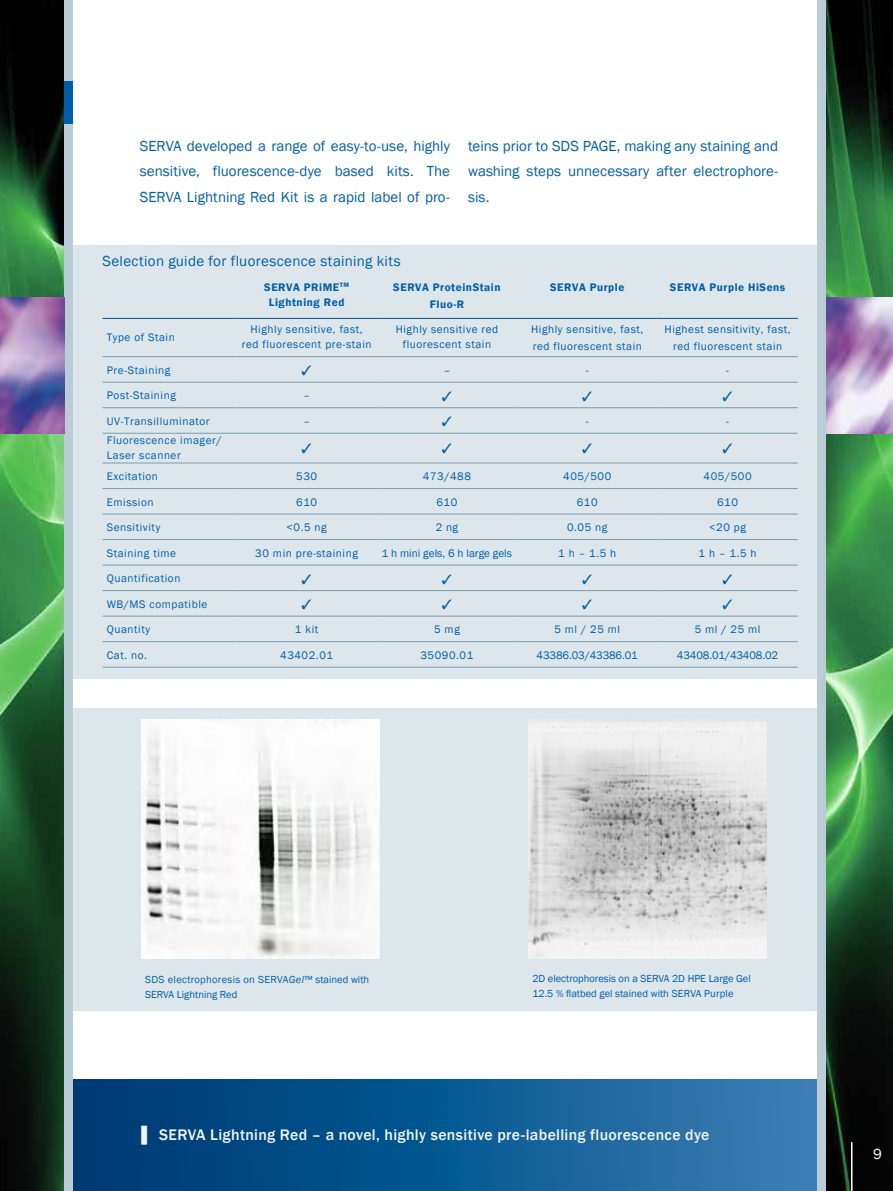
<style>
.page{position:relative;width:893px;height:1191px;background:#fff}
.page>*{position:absolute;margin:0;border:0;box-sizing:border-box;transform-origin:0 0}
.t1{font:500 15.75px "Franklin Gothic";letter-spacing:.02em;color:#f1f5f7}
.t2{font:15px/25.5px "Franklin Gothic";letter-spacing:.005em;color:#005ea8;text-align:justify}
.t3{font:15px "Franklin Gothic";color:#fff}
.t4{font:11.25px/15px "Franklin Gothic";letter-spacing:.05em;color:#005ea8;text-align:center}
.t5{font:600 11.25px/15px "Franklin Gothic";letter-spacing:.05em;color:#005ea8;text-align:center}
.t6{font:11.25px "Franklin Gothic";letter-spacing:-.01em;color:#005ea8}
.t7{font:11.25px "Franklin Gothic";color:#005ea8}
.t8{font:10.5px/15px "Franklin Gothic";color:#005ea8}
.s1{font-style:italic}
.s2{font-weight:400}
</style>
<div class="page">
<svg style="left:73px;top:1079px;width:744px;height:112px;background:#115a92"></svg>
<div style="left:69px;top:245px;width:785px;height:433px;background:#dce6eb"></div>
<div style="left:54px;top:708px;width:785px;height:302px;background:#dce6eb"></div>
<img style="left:826px;top:0;width:67px;height:1191px">
<img style="left:0;top:0;width:64px;height:1191px">
<div style="left:64px;top:0;width:9px;height:1191px;background:#bacdd7"></div>
<div style="left:817px;top:0;width:9px;height:1191px;background:#bacdd7"></div>
<div style="left:64px;top:81px;width:9px;height:42px;background:#005ea8"></div>
<hr style="left:851px;top:1142px;width:1px;height:49px;background:#fff">
<hr style="left:103px;top:318px;width:133px;height:1px;background:#00519e">
<hr style="left:236px;top:318px;width:141px;height:1px;background:#00519e">
<hr style="left:377px;top:318px;width:140px;height:1px;background:#00519e">
<hr style="left:517px;top:318px;width:140px;height:1px;background:#00519e">
<hr style="left:657px;top:318px;width:141px;height:1px;background:#00519e">
<hr style="left:103px;top:356px;width:133px;height:1px;background:#7a9dad">
<hr style="left:236px;top:356px;width:141px;height:1px;background:#7a9dad">
<hr style="left:377px;top:356px;width:140px;height:1px;background:#7a9dad">
<hr style="left:517px;top:356px;width:140px;height:1px;background:#7a9dad">
<hr style="left:657px;top:356px;width:141px;height:1px;background:#7a9dad">
<hr style="left:103px;top:382px;width:133px;height:1px;background:#7a9dad">
<hr style="left:236px;top:382px;width:141px;height:1px;background:#7a9dad">
<hr style="left:377px;top:382px;width:140px;height:1px;background:#7a9dad">
<hr style="left:517px;top:382px;width:140px;height:1px;background:#7a9dad">
<hr style="left:657px;top:382px;width:141px;height:1px;background:#7a9dad">
<hr style="left:103px;top:407px;width:133px;height:1px;background:#7a9dad">
<hr style="left:236px;top:407px;width:141px;height:1px;background:#7a9dad">
<hr style="left:377px;top:407px;width:140px;height:1px;background:#7a9dad">
<hr style="left:517px;top:407px;width:140px;height:1px;background:#7a9dad">
<hr style="left:657px;top:407px;width:141px;height:1px;background:#7a9dad">
<hr style="left:103px;top:433px;width:133px;height:1px;background:#7a9dad">
<hr style="left:236px;top:433px;width:141px;height:1px;background:#7a9dad">
<hr style="left:377px;top:433px;width:140px;height:1px;background:#7a9dad">
<hr style="left:517px;top:433px;width:140px;height:1px;background:#7a9dad">
<hr style="left:657px;top:433px;width:141px;height:1px;background:#7a9dad">
<hr style="left:103px;top:462px;width:133px;height:1px;background:#7a9dad">
<hr style="left:236px;top:462px;width:141px;height:1px;background:#7a9dad">
<hr style="left:377px;top:462px;width:140px;height:1px;background:#7a9dad">
<hr style="left:517px;top:462px;width:140px;height:1px;background:#7a9dad">
<hr style="left:657px;top:462px;width:141px;height:1px;background:#7a9dad">
<hr style="left:103px;top:488px;width:133px;height:1px;background:#7a9dad">
<hr style="left:236px;top:488px;width:141px;height:1px;background:#7a9dad">
<hr style="left:377px;top:488px;width:140px;height:1px;background:#7a9dad">
<hr style="left:517px;top:488px;width:140px;height:1px;background:#7a9dad">
<hr style="left:657px;top:488px;width:141px;height:1px;background:#7a9dad">
<hr style="left:103px;top:513px;width:133px;height:1px;background:#7a9dad">
<hr style="left:236px;top:513px;width:141px;height:1px;background:#7a9dad">
<hr style="left:377px;top:513px;width:140px;height:1px;background:#7a9dad">
<hr style="left:517px;top:513px;width:140px;height:1px;background:#7a9dad">
<hr style="left:657px;top:513px;width:141px;height:1px;background:#7a9dad">
<hr style="left:103px;top:539px;width:133px;height:1px;background:#7a9dad">
<hr style="left:236px;top:539px;width:141px;height:1px;background:#7a9dad">
<hr style="left:377px;top:539px;width:140px;height:1px;background:#7a9dad">
<hr style="left:517px;top:539px;width:140px;height:1px;background:#7a9dad">
<hr style="left:657px;top:539px;width:141px;height:1px;background:#7a9dad">
<hr style="left:103px;top:565px;width:133px;height:1px;background:#7a9dad">
<hr style="left:236px;top:565px;width:141px;height:1px;background:#7a9dad">
<hr style="left:377px;top:565px;width:140px;height:1px;background:#7a9dad">
<hr style="left:517px;top:565px;width:140px;height:1px;background:#7a9dad">
<hr style="left:657px;top:565px;width:141px;height:1px;background:#7a9dad">
<hr style="left:103px;top:590px;width:133px;height:1px;background:#7a9dad">
<hr style="left:236px;top:590px;width:141px;height:1px;background:#7a9dad">
<hr style="left:377px;top:590px;width:140px;height:1px;background:#7a9dad">
<hr style="left:517px;top:590px;width:140px;height:1px;background:#7a9dad">
<hr style="left:657px;top:590px;width:141px;height:1px;background:#7a9dad">
<hr style="left:103px;top:616px;width:133px;height:1px;background:#7a9dad">
<hr style="left:236px;top:616px;width:141px;height:1px;background:#7a9dad">
<hr style="left:377px;top:616px;width:140px;height:1px;background:#7a9dad">
<hr style="left:517px;top:616px;width:140px;height:1px;background:#7a9dad">
<hr style="left:657px;top:616px;width:141px;height:1px;background:#7a9dad">
<hr style="left:103px;top:641px;width:133px;height:1px;background:#7a9dad">
<hr style="left:236px;top:641px;width:141px;height:1px;background:#7a9dad">
<hr style="left:377px;top:641px;width:140px;height:1px;background:#7a9dad">
<hr style="left:517px;top:641px;width:140px;height:1px;background:#7a9dad">
<hr style="left:657px;top:641px;width:141px;height:1px;background:#7a9dad">
<hr style="left:103px;top:667px;width:133px;height:1px;background:#7a9dad">
<hr style="left:236px;top:667px;width:141px;height:1px;background:#7a9dad">
<hr style="left:377px;top:667px;width:140px;height:1px;background:#7a9dad">
<hr style="left:517px;top:667px;width:140px;height:1px;background:#7a9dad">
<hr style="left:657px;top:667px;width:141px;height:1px;background:#7a9dad">
<img style="left:529px;top:720px;width:238px;height:238px">
<img style="left:0;top:298px;width:64px;height:135px">
<img style="left:826px;top:298px;width:67px;height:135px">
<img style="left:142px;top:720px;width:238px;height:238px">
<h2 class="t2" style="left:140px;top:133px;width:312px">SERVA developed a range of easy-to-use, highly sensitive, fluorescence-dye based kits. The SERVA Lightning Red Kit is a rapid label of pro-</h2>
<h2 class="t2" style="left:468px;top:133px;width:312px">teins prior to SDS PAGE, making any staining and washing steps unnecessary after electrophore&shy;sis.</h2>
<h2 class="t2" style="left:103px;top:248px;width:300px">Selection guide for fluorescence staining kits</h2>
<p class="t5" style="left:264px;top:280px;width:86px">SERVA PRiME<sup>TM<br></sup>Lightning Red</p>
<p class="t5" style="left:393px;top:279px;width:109px;line-height:16.5px">SERVA ProteinStain<br>Fluo-R</p>
<p class="t5" style="left:550px;top:280px;width:76px">SERVA Purple</p>
<p class="t5" style="left:670px;top:280px;width:117px">SERVA Purple HiSens</p>
<p class="t4" style="left:107px;top:329px;width:70px">Type of Stain</p>
<p class="t4" style="left:242px;top:322px;width:131px">Highly sensitive, fast, red fluorescent pre-stain</p>
<p class="t4" style="left:396px;top:322px;width:104px">Highly sensitive red fluorescent stain</p>
<p class="t4" style="left:531px;top:321px;width:114px;line-height:16.5px;text-align:left">Highly sensitive, fast, red fluorescent stain</p>
<p class="t4" style="left:665px;top:321px;width:128px;line-height:16.5px">Highest sensitivity, fast, red fluorescent stain</p>
<p class="t4" style="left:107px;top:362px;width:65px">Pre-Staining</p>
<p class="t4" style="left:444px;top:362px;width:8px">–</p>
<p class="t4" style="left:586px;top:362px;width:4px">-</p>
<p class="t4" style="left:726px;top:362px;width:4px">-</p>
<p class="t4" style="left:107px;top:388px;width:71px">Post-Staining</p>
<p class="t4" style="left:303px;top:388px;width:8px">–</p>
<p class="t4" style="left:107px;top:413px;width:104px">UV-Transilluminator</p>
<p class="t4" style="left:303px;top:413px;width:8px">–</p>
<p class="t4" style="left:586px;top:413px;width:4px">-</p>
<p class="t4" style="left:726px;top:413px;width:4px">-</p>
<p class="t4" style="left:107px;top:433px;width:116px;text-align:left">Fluorescence imager/<br>Laser scanner</p>
<p class="t4" style="left:107px;top:469px;width:53px">Excitation</p>
<p class="t4" style="left:296px;top:469px;width:22px">530</p>
<p class="t4" style="left:423px;top:469px;width:50px">473/488</p>
<p class="t4" style="left:563px;top:469px;width:50px">405/500</p>
<p class="t4" style="left:704px;top:469px;width:50px">405/500</p>
<p class="t4" style="left:107px;top:494px;width:48px">Emission</p>
<p class="t4" style="left:296px;top:494px;width:22px">610</p>
<p class="t4" style="left:436px;top:494px;width:22px">610</p>
<p class="t4" style="left:577px;top:494px;width:22px">610</p>
<p class="t4" style="left:717px;top:494px;width:22px">610</p>
<p class="t4" style="left:107px;top:520px;width:55px">Sensitivity</p>
<p class="t4" style="left:286px;top:520px;width:42px">&lt;0.5 ng</p>
<p class="t4" style="left:436px;top:520px;width:24px">2 ng</p>
<p class="t4" style="left:567px;top:520px;width:42px">0.05 ng</p>
<p class="t4" style="left:709px;top:520px;width:38px">&lt;20 pg</p>
<p class="t4" style="left:107px;top:546px;width:71px">Staining time</p>
<p class="t4" style="left:255px;top:546px;width:104px">30 min pre-staining</p>
<p class="t7" style="left:382px;top:546px;width:132px">1 h mini gels, 6 h large gels</p>
<p class="t4" style="left:558px;top:546px;width:60px">1 h – 1.5 h</p>
<p class="t4" style="left:698px;top:546px;width:60px">1 h – 1.5 h</p>
<p class="t4" style="left:107px;top:571px;width:75px">Quantification</p>
<p class="t4" style="left:107px;top:596px;width:102px">WB/MS compatible</p>
<p class="t4" style="left:107px;top:622px;width:45px">Quantity</p>
<p class="t4" style="left:295px;top:622px;width:25px">1 kit</p>
<p class="t4" style="left:434px;top:622px;width:27px">5 mg</p>
<p class="t4" style="left:554px;top:622px;width:67px">5 ml / 25 ml</p>
<p class="t4" style="left:695px;top:622px;width:67px">5 ml / 25 ml</p>
<p class="t4" style="left:107px;top:647px;width:42px">Cat. no.</p>
<p class="t4" style="left:280px;top:647px;width:54px">43402.01</p>
<p class="t4" style="left:420px;top:647px;width:54px">35090.01</p>
<p class="t6" style="left:537px;top:648px;width:103px">43386.03/43386.01</p>
<p class="t6" style="left:677px;top:648px;width:103px">43408.01/43408.02</p>
<p class="t8" style="left:145px;top:972px;width:226px">SDS electrophoresis on SERVA<span class="s1">Gel</span>™ stained with<br>SERVA Lightning Red</p>
<p class="t8" style="left:532px;top:971px;width:220px">2D electrophoresis on a SERVA 2D HPE Large Gel<br>12.5 % flatbed gel stained with SERVA Purple</p>
<h1 class="t1" style="left:136px;top:1125px;width:575px"><span class="s2">▐</span> SERVA Lightning Red – a novel, highly sensitive pre-labelling fluorescence dye</h1>
<h2 class="t3" style="left:873px;top:1144px;width:10px">9</h2>
</div>
